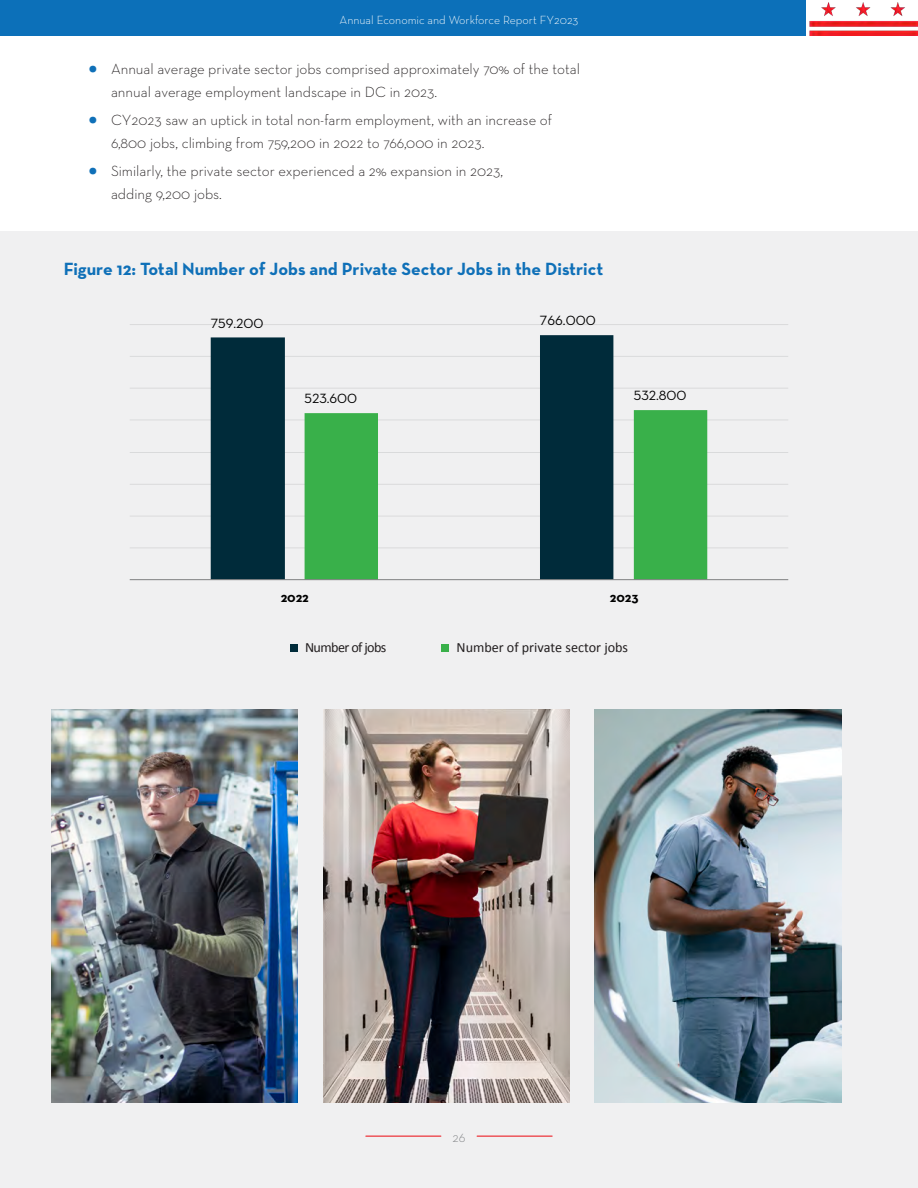
<style>
.page{position:relative;width:918px;height:1188px;background:#fff}
.page>*{position:absolute;margin:0;border:0;box-sizing:border-box;transform-origin:0 0}
.Figure_title{font:700 18px "Neutra Text";color:#0f70b8}
.t1{font:300 15px/22.5px "Neutra Text";color:#231f20}
.t2{font:14.1px "Calibri";color:#231f20}
.t3{font:14.1px "Calibri";letter-spacing:-.045em;color:#231f20}
.t4{font:13.65px "Neutra Text Book Alt";color:#000}
.t5{font:700 13.65px "Neutra Text";color:#000}
.t6{font:300 13.5px "Neutra Text";color:#7e8083}
.t7{font:300 12px "Neutra Text";color:#fff}
.s1{font-family:"Source Sans 3";font-weight:400;color:#0f70b8}
</style>
<div class="page">
<div style="left:0;top:0;width:806px;height:36px;background:#0c70b9"></div>
<img style="left:809px;top:2px;width:109px;height:34px">
<div style="left:0;top:232px;width:918px;height:956px;background:#f0f0f1"></div>
<div style="left:290px;top:644px;width:8px;height:8px;background:#002b3a"></div>
<div style="left:441px;top:644px;width:8px;height:8px;background:#39b04a"></div>
<hr style="left:130px;top:548px;width:658px;height:1px;background:#7e8081">
<hr style="left:130px;top:516px;width:658px;height:1px;background:#7e8081">
<hr style="left:130px;top:484px;width:658px;height:1px;background:#7e8081">
<hr style="left:130px;top:452px;width:658px;height:1px;background:#7e8081">
<hr style="left:130px;top:420px;width:658px;height:1px;background:#7e8081">
<hr style="left:130px;top:388px;width:658px;height:1px;background:#7e8081">
<hr style="left:130px;top:356px;width:658px;height:1px;background:#7e8081">
<hr style="left:130px;top:324px;width:658px;height:1px;background:#7e8081">
<hr style="left:130px;top:304px;width:658px;height:1px;background:#7e8081">
<svg style="left:211px;top:335px;width:402px;height:244px"></svg>
<svg style="left:305px;top:410px;width:402px;height:169px"></svg>
<hr style="left:130px;top:579px;width:658px;height:1px;background:#7e8081">
<hr style="left:366px;top:1136px;width:75px;height:1px;background:#ec2128">
<hr style="left:477px;top:1136px;width:75px;height:1px;background:#ec2128">
<img style="left:51px;top:710px;width:247px;height:393px">
<img style="left:323px;top:710px;width:246px;height:393px">
<img style="left:595px;top:710px;width:246px;height:393px">
<p class="t7" style="left:340px;top:13px;width:240px">Annual Economic and Workforce Report FY2023</p>
<p class="t1" style="left:111px;top:58px;width:470px;text-indent:-22px"><span class="s1">●</span> Annual average private sector jobs comprised approximately 70% of the total annual average employment landscape in DC in 2023.</p>
<p class="t1" style="left:111px;top:109px;width:442px;text-indent:-22px"><span class="s1">●</span> CY2023 saw an uptick in total non-farm employment, with an increase of<br>6,800 jobs, climbing from 759,200 in 2022 to 766,000 in 2023.</p>
<p class="t1" style="left:111px;top:160px;width:394px;text-indent:-22px"><span class="s1">●</span> Similarly, the private sector experienced a 2% expansion in 2023, adding 9,200 jobs.</p>
<p class="Figure_title" style="left:64px;top:258px;width:541px">Figure 12: Total Number of Jobs and Private Sector Jobs in the District</p>
<p class="t4" style="left:211px;top:315px;width:54px">759.200</p>
<p class="t4" style="left:540px;top:312px;width:57px">766.000</p>
<p class="t4" style="left:305px;top:390px;width:54px">523.600</p>
<p class="t4" style="left:634px;top:387px;width:54px">532.800</p>
<p class="t5" style="left:281px;top:589px;width:30px">2022</p>
<p class="t5" style="left:610px;top:589px;width:30px">2023</p>
<p class="t3" style="left:305px;top:637px;width:83px">Number of jobs</p>
<p class="t2" style="left:457px;top:637px;width:173px">Number of private sector jobs</p>
<p class="t6" style="left:453px;top:1129px;width:14px">26</p>
</div>
